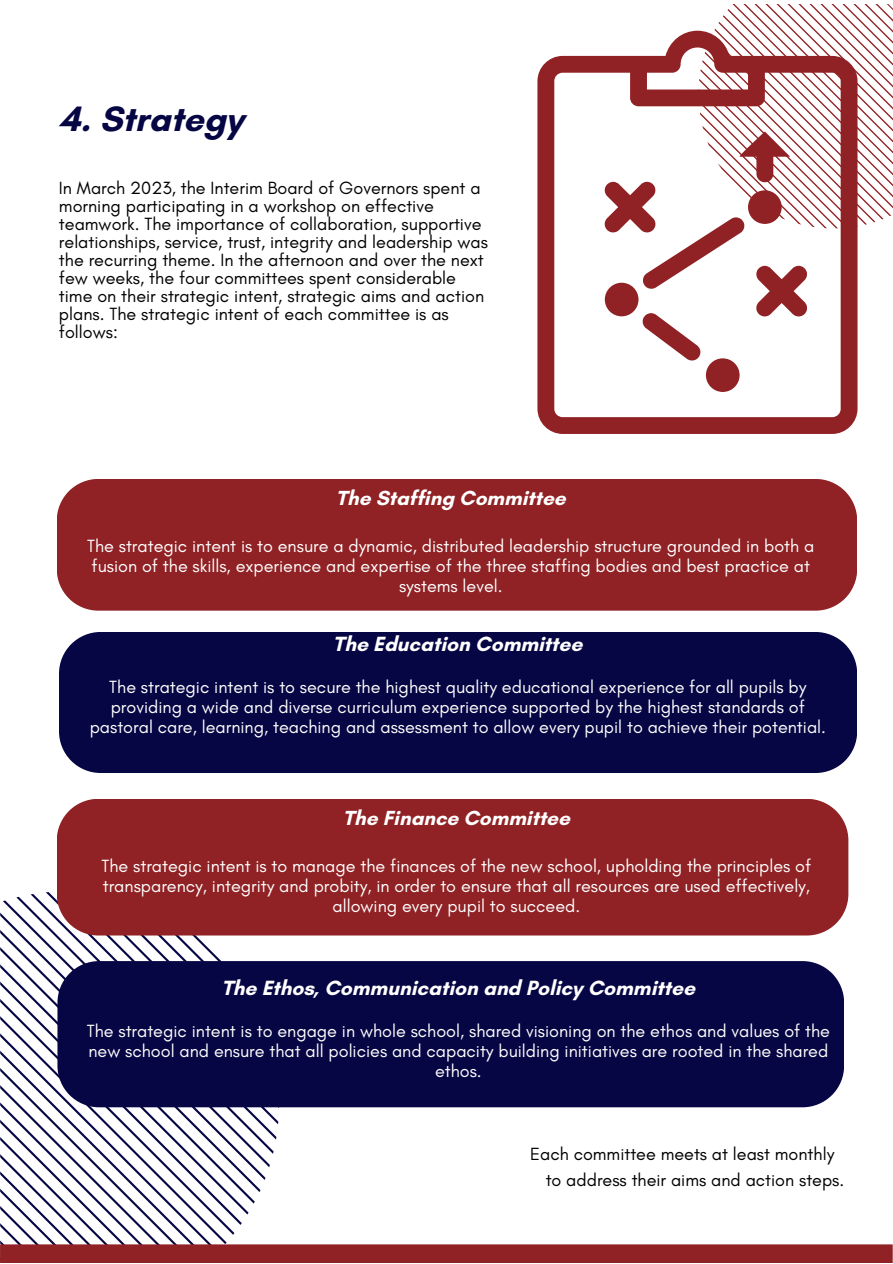
<style>
.page{position:relative;width:893px;height:1264px;background:#fff}
.page>*{position:absolute;margin:0;border:0;box-sizing:border-box;transform-origin:0 0}
.t1{font:700 36px "Glacial Indifference";color:#060644}
.t2{font:700 21px "Glacial Indifference";color:#fff}
.t3{font:700 20.7px "Glacial Indifference";color:#fff}
.t4{font:18px/20.2px "Glacial Indifference";color:#fff;text-align:center}
.t5{font:18px/18px "Glacial Indifference";color:#000}
</style>
<div class="page">
<svg style="left:0;top:892px;width:279px;height:352px"></svg>
<div style="left:0;top:1244px;width:892px;height:18px;background:#902124"></div>
<svg style="left:698px;top:4px;width:194px;height:224px"></svg>
<svg style="left:537px;top:31px;width:320px;height:403px"></svg>
<div style="left:57px;top:479px;width:799px;height:131px;background:#902124"></div>
<div style="left:59px;top:632px;width:797px;height:141px;background:#060644"></div>
<div style="left:57px;top:798px;width:791px;height:137px;background:#902124"></div>
<div style="left:57px;top:961px;width:786px;height:146px;background:#060644"></div>
<p class="t1" style="left:59px;top:97px;width:186px">4. Strategy</p>
<p class="t5" style="left:59px;top:179px;width:430px">In March 2023, the Interim Board of Governors spent a morning participating in a workshop on effective teamwork. The importance of collaboration, supportive relationships, service, trust, integrity and leadership was the recurring theme. In the afternoon and over the next few weeks, the four committees spent considerable time on their strategic intent, strategic aims and action plans. The strategic intent of each committee is as follows:</p>
<p class="t3" style="left:336px;top:485px;width:231px">The Staffing Committee</p>
<p class="t4" style="left:87px;top:535px;width:728px">The strategic intent is to ensure a dynamic, distributed leadership structure grounded in both a fusion of the skills, experience and expertise of the three staffing bodies and best practice at systems level.</p>
<p class="t2" style="left:333px;top:630px;width:251px">The Education Committee</p>
<p class="t4" style="left:90px;top:676px;width:737px">The strategic intent is to secure the highest quality educational experience for all pupils by providing a wide and diverse curriculum experience supported by the highest standards of pastoral care, learning, teaching and assessment to allow every pupil to achieve their potential.</p>
<p class="t3" style="left:343px;top:805px;width:229px">The Finance Committee</p>
<p class="t4" style="left:102px;top:855px;width:711px">The strategic intent is to manage the finances of the new school, upholding the principles of transparency, integrity and probity, in order to ensure that all resources are used effectively, allowing every pupil to succeed.</p>
<p class="t2" style="left:221px;top:974px;width:475px">The Ethos, Communication and Policy Committee</p>
<p class="t4" style="left:87px;top:1020px;width:744px">The strategic intent is to engage in whole school, shared visioning on the ethos and values of the new school and ensure that all policies and capacity building initiatives are rooted in the shared ethos.</p>
<p class="t5" style="left:530px;top:1144px;width:305px">Each committee meets at least monthly</p>
<p class="t5" style="left:545px;top:1170px;width:300px">to address their aims and action steps.</p>
</div>
